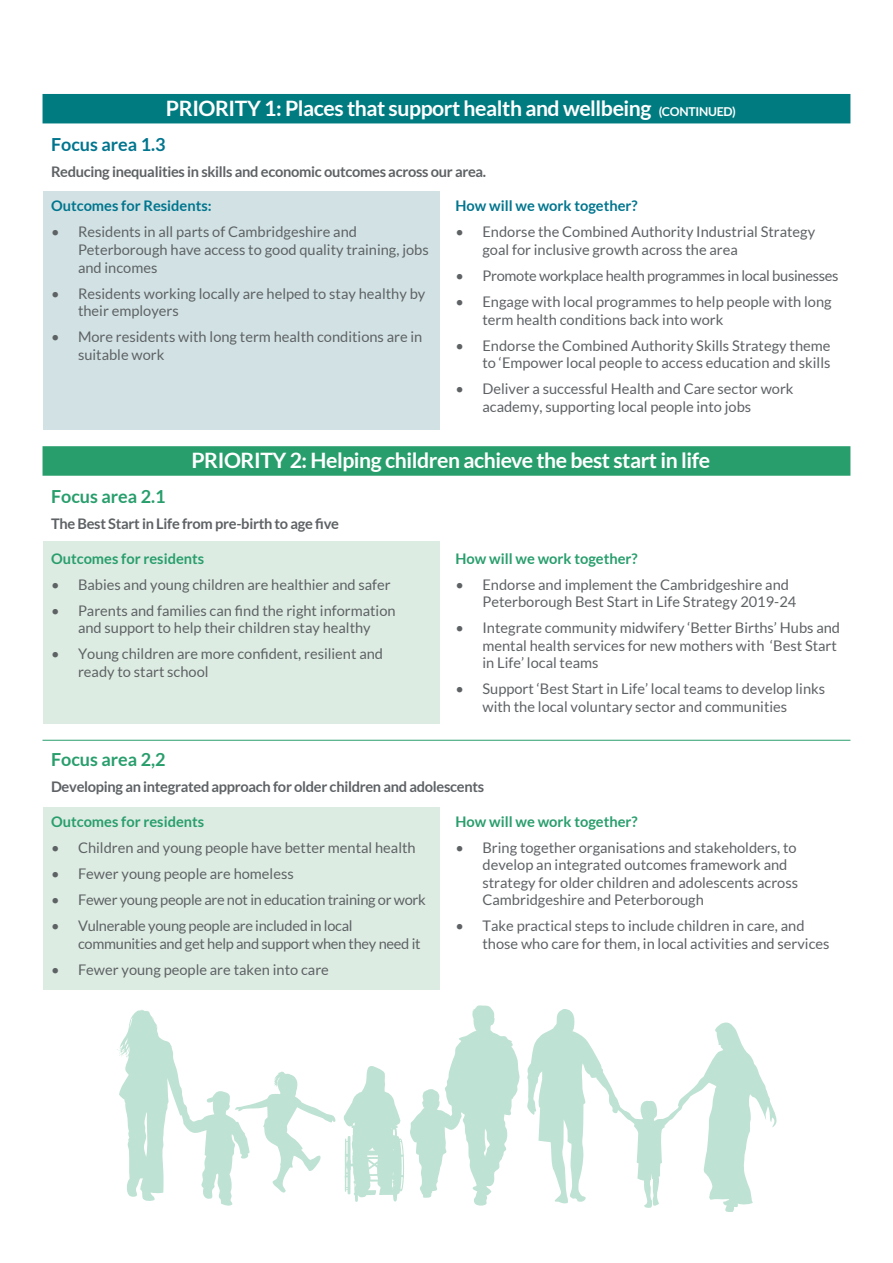
<style>
.page{position:relative;width:893px;height:1263px;background:#fff}
.page>*{position:absolute;margin:0;border:0;box-sizing:border-box;transform-origin:0 0}
.t1{font:700 21.3px "Lato";letter-spacing:-.02em;color:#fff}
.t2{font:700 18px "Lato";color:#289e6c}
.t3{font:700 18px "Lato";color:#00758e}
.t4{font:14.7px/17.5px "Lato";color:#5e6265}
.t5{font:14.7px/17.5px "Lato";letter-spacing:-.02em;color:#5e6265}
.t6{font:700 14.7px "Lato";letter-spacing:-.02em;color:#5e6265}
.t7{font:700 14.7px "Lato";color:#289e6c}
.t8{font:700 14.7px "Lato";color:#00758e}
.s1{font-size:12.3px}
</style>
<div class="page">
<div style="left:44px;top:191px;width:396px;height:238px;background:#d2e2e4"></div>
<div style="left:44px;top:541px;width:396px;height:183px;background:#ddece2"></div>
<div style="left:44px;top:807px;width:396px;height:183px;background:#ddece2"></div>
<div style="left:43px;top:94px;width:807px;height:29px;background:#007c81"></div>
<div style="left:43px;top:446px;width:807px;height:30px;background:#289e6c"></div>
<hr style="left:43px;top:740px;width:807px;height:1px;background:#289e6c">
<svg style="left:410px;top:1005px;width:110px;height:201px"></svg>
<svg style="left:117px;top:1010px;width:219px;height:196px"></svg>
<svg style="left:527px;top:1009px;width:250px;height:203px"></svg>
<svg style="left:344px;top:1066px;width:60px;height:136px"></svg>
<h1 class="t1" style="left:166px;top:96px;width:571px">PRIORITY 1: Places that support health and wellbeing <span class="s1">(CONTINUED)</span></h1>
<p class="t3" style="left:51px;top:134px;width:116px">Focus area 1.3</p>
<p class="t6" style="left:51px;top:163px;width:437px">Reducing inequalities in skills and economic outcomes across our area.</p>
<p class="t8" style="left:51px;top:198px;width:162px">Outcomes for Residents:</p>
<p class="t4" style="left:78px;top:223px;width:352px;text-indent:-27px">• Residents in all parts of Cambridgeshire and<br>Peterborough have access to good quality training, jobs and incomes</p>
<p class="t4" style="left:78px;top:284px;width:349px;text-indent:-27px">• Residents working locally are helped to stay healthy by their employers</p>
<p class="t4" style="left:78px;top:328px;width:346px;text-indent:-27px">• More residents with long term health conditions are in suitable work</p>
<p class="t8" style="left:455px;top:198px;width:184px">How will we work together?</p>
<p class="t4" style="left:482px;top:223px;width:334px;text-indent:-27px">• Endorse the Combined Authority Industrial Strategy goal for inclusive growth across the area</p>
<p class="t5" style="left:455px;top:267px;width:385px">• Promote workplace health programmes in local businesses</p>
<p class="t4" style="left:482px;top:293px;width:351px;text-indent:-27px">• Engage with local programmes to help people with long term health conditions back into work</p>
<p class="t4" style="left:455px;top:336px;width:376px;text-align:right">• Endorse the Combined Authority Skills Strategy theme to ‘Empower local people to access education and skills</p>
<p class="t4" style="left:482px;top:380px;width:313px;text-indent:-27px">• Deliver a successful Health and Care sector work academy, supporting local people into jobs</p>
<h1 class="t1" style="left:191px;top:448px;width:520px">PRIORITY 2: Helping children achieve the best start in life</h1>
<p class="t2" style="left:51px;top:486px;width:116px">Focus area 2.1</p>
<p class="t6" style="left:51px;top:515px;width:289px">The Best Start in Life from pre-birth to age five</p>
<p class="t7" style="left:51px;top:550px;width:155px">Outcomes for residents</p>
<p class="t4" style="left:51px;top:575px;width:341px">• Babies and young children are healthier and safer</p>
<p class="t4" style="left:51px;top:601px;width:346px;text-align:center">• Parents and families can find the right information and support to help their children stay healthy</p>
<p class="t4" style="left:78px;top:645px;width:307px;text-indent:-27px">• Young children are more confident, resilient and ready to start school</p>
<p class="t7" style="left:455px;top:550px;width:184px">How will we work together?</p>
<p class="t4" style="left:482px;top:575px;width:315px;text-indent:-27px">• Endorse and implement the Cambridgeshire and<br>Peterborough Best Start in Life Strategy 2019-24</p>
<p class="t4" style="left:482px;top:619px;width:359px;text-indent:-27px">• Integrate community midwifery ‘Better Births’ Hubs and mental health services for new mothers with ‘Best Start in Life’ local teams</p>
<p class="t4" style="left:482px;top:680px;width:344px;text-indent:-27px">• Support ‘Best Start in Life’ local teams to develop links with the local voluntary sector and communities</p>
<p class="t2" style="left:51px;top:749px;width:116px">Focus area 2,2</p>
<p class="t6" style="left:51px;top:778px;width:435px">Developing an integrated approach for older children and adolescents</p>
<p class="t7" style="left:51px;top:813px;width:155px">Outcomes for residents</p>
<p class="t4" style="left:51px;top:839px;width:366px">• Children and young people have better mental health</p>
<p class="t4" style="left:51px;top:865px;width:244px">• Fewer young people are homeless</p>
<p class="t5" style="left:51px;top:891px;width:376px">• Fewer young people are not in education training or work</p>
<p class="t5" style="left:78px;top:917px;width:344px;text-indent:-27px">• Vulnerable young people are included in local communities and get help and support when they need it</p>
<p class="t4" style="left:51px;top:960px;width:279px">• Fewer young people are taken into care</p>
<p class="t7" style="left:455px;top:813px;width:184px">How will we work together?</p>
<p class="t4" style="left:482px;top:838px;width:317px;text-indent:-27px">• Bring together organisations and stakeholders, to develop an integrated outcomes framework and strategy for older children and adolescents across Cambridgeshire and Peterborough</p>
<p class="t4" style="left:482px;top:917px;width:349px;text-indent:-27px">• Take practical steps to include children in care, and those who care for them, in local activities and services</p>
</div>
